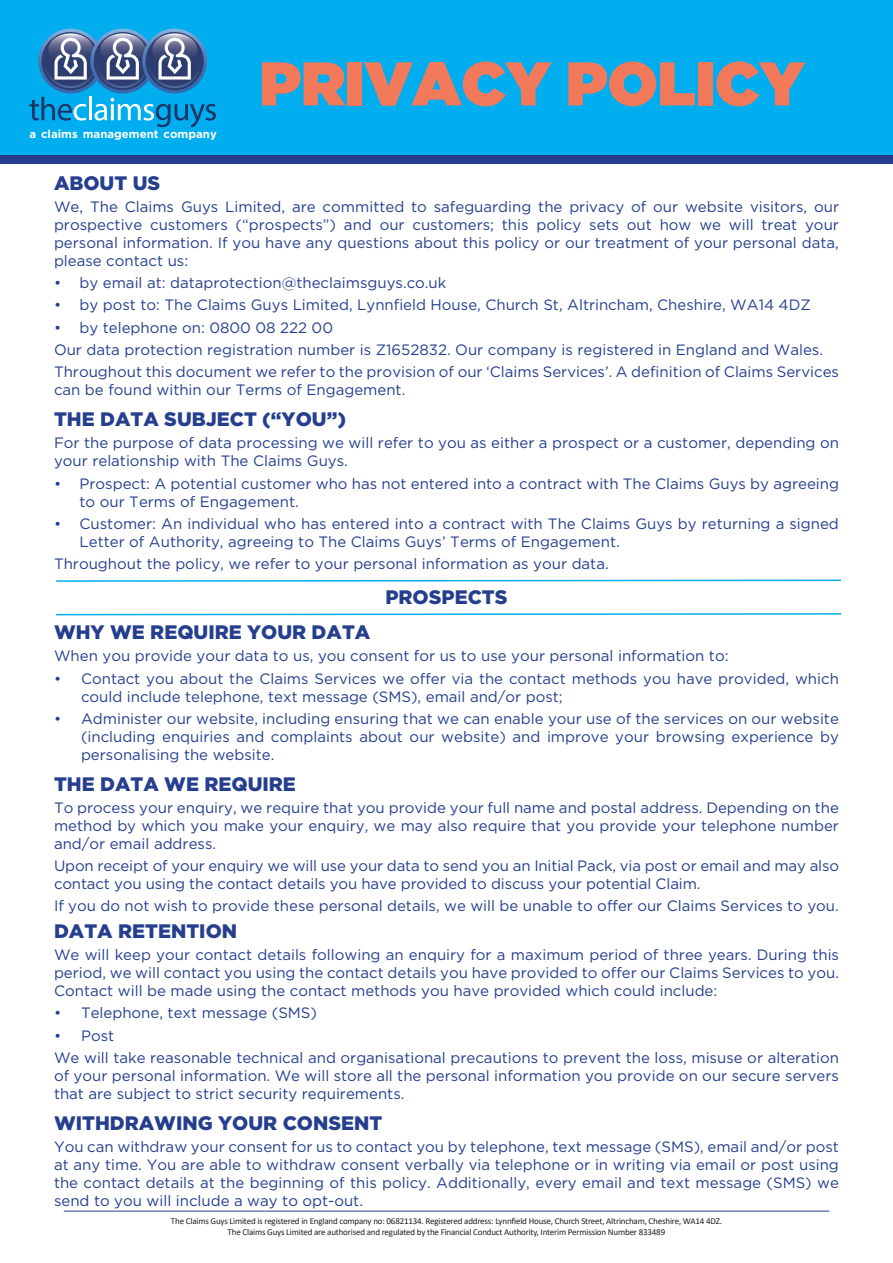
<style>
.page{position:relative;width:893px;height:1263px;background:#fff}
.page>*{position:absolute;margin:0;border:0;box-sizing:border-box;transform-origin:0 0}
.t1{font:900 61.5px "Gotham";color:#f3795b}
.t2{font:900 19.5px "Gotham";color:#253f8e}
.t3{font:15px/18px "Gotham";color:#253f8e}
.t4{font:700 11.4px "Gotham";color:#fff}
.t5{font:9px/10.8px "Calibri";letter-spacing:-.02em;color:#231f20;text-align:center}
</style>
<div class="page">
<div style="left:0;top:0;width:893px;height:163px;background:#253f8e"></div>
<div style="left:0;top:0;width:893px;height:154px;background:#00aeef"></div>
<hr style="left:64px;top:1211px;width:765px;height:1px;background:#253f8e">
<svg style="left:29px;top:29px;width:187px;height:99px"></svg>
<svg style="left:56px;top:613px;width:786px;height:3px"></svg>
<svg style="left:56px;top:579px;width:786px;height:3px"></svg>
<h1 class="t1" style="left:259px;top:48px;width:547px">PRIVACY POLICY</h1>
<p class="t4" style="left:29px;top:127px;width:189px">a claims management company</p>
<h2 class="t2" style="left:54px;top:172px;width:108px">ABOUT US</h2>
<p class="t3" style="left:54px;top:197px;width:786px;text-align:justify">We, The Claims Guys Limited, are committed to safeguarding the privacy of our website visitors, our prospective customers (“prospects”) and our customers; this policy sets out how we will treat your personal information. If you have any questions about this policy or our treatment of your personal data, please contact us:</p>
<p class="t3" style="left:54px;top:274px;width:394px">• by email at: dataprotection@theclaimsguys.co.uk</p>
<p class="t3" style="left:54px;top:296px;width:758px">• by post to: The Claims Guys Limited, Lynnfield House, Church St, Altrincham, Cheshire, WA14 4DZ</p>
<p class="t3" style="left:54px;top:316px;width:786px;line-height:22.2px">• by telephone on: 0800 08 222 00<br>Our data protection registration number is Z1652832. Our company is registered in England and Wales.<br>Throughout this document we refer to the provision of our ‘Claims Services’. A definition of Claims Services</p>
<p class="t3" style="left:54px;top:381px;width:353px">can be found within our Terms of Engagement.</p>
<h2 class="t2" style="left:54px;top:408px;width:294px">THE DATA SUBJECT (“YOU”)</h2>
<p class="t3" style="left:54px;top:434px;width:786px">For the purpose of data processing we will refer to you as either a prospect or a customer, depending on your relationship with The Claims Guys.</p>
<p class="t3" style="left:80px;top:474px;width:761px;text-indent:-26px">• Prospect: A potential customer who has not entered into a contract with The Claims Guys by agreeing to our Terms of Engagement.</p>
<p class="t3" style="left:80px;top:514px;width:761px;text-indent:-26px">• Customer: An individual who has entered into a contract with The Claims Guys by returning a signed<br>Letter of Authority, agreeing to The Claims Guys’ Terms of Engagement.</p>
<p class="t3" style="left:54px;top:554px;width:556px">Throughout the policy, we refer to your personal information as your data.</p>
<h2 class="t2" style="left:385px;top:586px;width:124px">PROSPECTS</h2>
<h2 class="t2" style="left:54px;top:621px;width:318px">WHY WE REQUIRE YOUR DATA</h2>
<p class="t3" style="left:54px;top:647px;width:676px">When you provide your data to us, you consent for us to use your personal information to:</p>
<p class="t3" style="left:81px;top:669px;width:759px;text-indent:-27px">• Contact you about the Claims Services we offer via the contact methods you have provided, which could include telephone, text message (SMS), email and/or post;</p>
<p class="t3" style="left:81px;top:709px;width:759px;text-align:justify;text-indent:-27px">• Administer our website, including ensuring that we can enable your use of the services on our website (including enquiries and complaints about our website) and improve your browsing experience by personalising the website.</p>
<h2 class="t2" style="left:54px;top:772px;width:243px">THE DATA WE REQUIRE</h2>
<p class="t3" style="left:54px;top:798px;width:786px;text-align:justify">To process your enquiry, we require that you provide your full name and postal address. Depending on the method by which you make your enquiry, we may also require that you provide your telephone number and/or email address.</p>
<p class="t3" style="left:54px;top:856px;width:787px">Upon receipt of your enquiry we will use your data to send you an Initial Pack, via post or email and may also contact you using the contact details you have provided to discuss your potential Claim.</p>
<p class="t3" style="left:54px;top:897px;width:786px">If you do not wish to provide these personal details, we will be unable to offer our Claims Services to you.</p>
<h2 class="t2" style="left:54px;top:920px;width:185px">DATA RETENTION</h2>
<p class="t3" style="left:54px;top:945px;width:787px;text-align:justify">We will keep your contact details following an enquiry for a maximum period of three years. During this period, we will contact you using the contact details you have provided to offer our Claims Services to you.<br>Contact will be made using the contact methods you have provided which could include:</p>
<p class="t3" style="left:54px;top:1004px;width:265px">• Telephone, text message (SMS)</p>
<p class="t3" style="left:54px;top:1024px;width:786px;line-height:22.2px">• Post<br>We will take reasonable technical and organisational precautions to prevent the loss, misuse or alteration</p>
<p class="t3" style="left:54px;top:1066px;width:786px">of your personal information. We will store all the personal information you provide on our secure servers that are subject to strict security requirements.</p>
<h2 class="t2" style="left:54px;top:1111px;width:330px">WITHDRAWING YOUR CONSENT</h2>
<p class="t3" style="left:54px;top:1137px;width:786px;text-align:justify">You can withdraw your consent for us to contact you by telephone, text message (SMS), email and/or post at any time. You are able to withdraw consent verbally via telephone or in writing via email or post using the contact details at the beginning of this policy. Additionally, every email and text message (SMS) we send to you will include a way to opt-out.</p>
<p class="t5" style="left:171px;top:1215px;width:552px">The Claims Guys Limited is registered in England company no: 06821134. Registered address: Lynnfield House, Church Street, Altrincham, Cheshire, WA14 4DZ.<br>The Claims Guys Limited are authorised and regulated by the Financial Conduct Authority, Interim Permission Number 833489</p>
</div>
